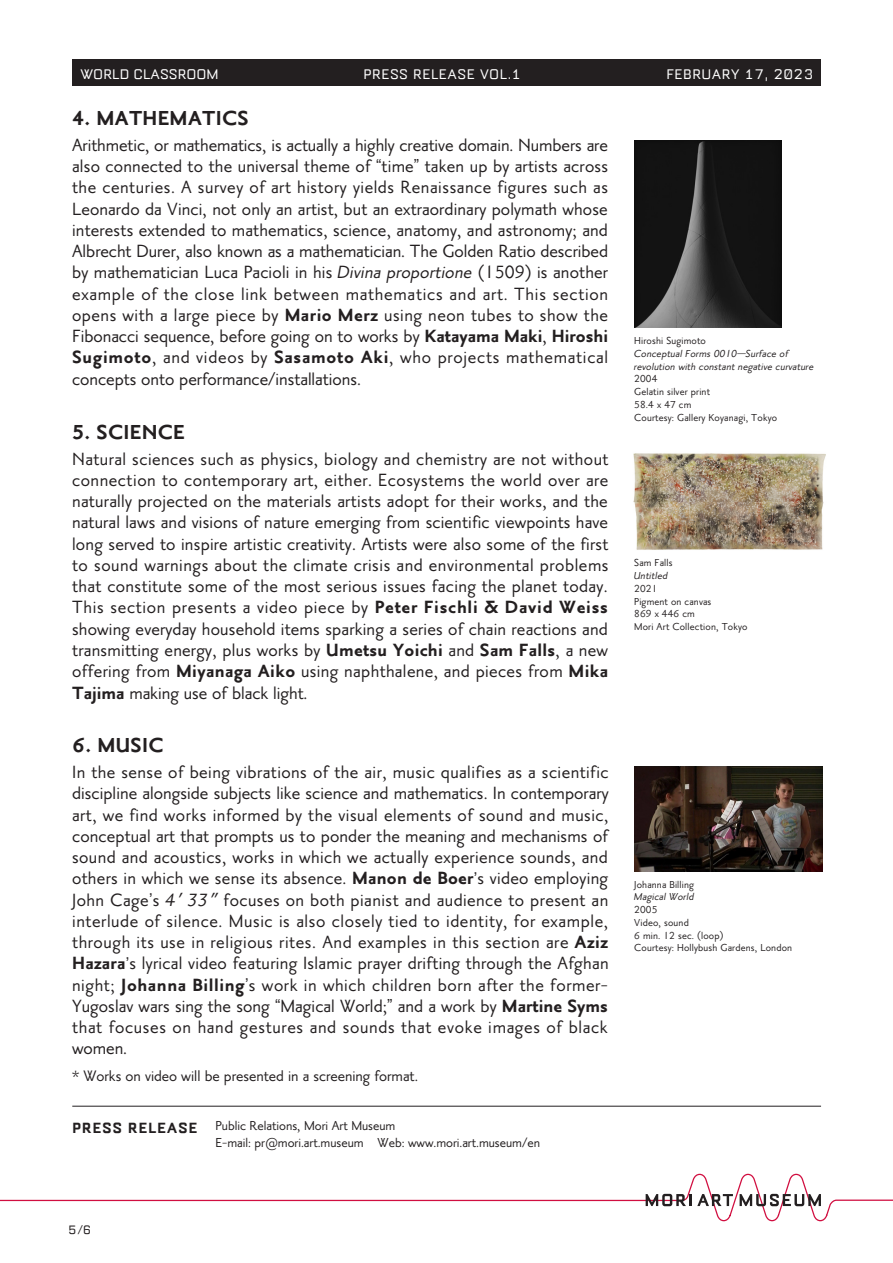
<style>
.page{position:relative;width:893px;height:1263px;background:#fff}
.page>*{position:absolute;margin:0;border:0;box-sizing:border-box;transform-origin:0 0}
.t1{font:900 24.6px "Mori Priori Sans";letter-spacing:.015em;color:#231f20}
.t2{font:500 21.6px/21.3px "Mori Priori Sans";letter-spacing:.015em;color:#231f20}
.t3{font:500 18.45px "Mori Priori Sans";color:#231f20}
.t4{font:700 18px "Mori Logotype";letter-spacing:.03em;color:#231f20}
.t5{font:16.95px "Mori Logotype";letter-spacing:.025em;color:#fff}
.t6{font:16.95px "Mori Logotype";color:#fff}
.t7{font:16.35px "Arial";color:#231f20}
.t8{font:500 15.9px "Mori Priori Sans";color:#231f20}
.t9{font:14.85px "Mori Logotype";color:#231f20}
.t10{font:500 12.3px/12.8px "Mori Priori Sans";letter-spacing:.015em;color:#231f20}
.t11{font:italic 500 12.3px/12.8px "Mori Priori Sans";color:#231f20}
.t12{font:italic 8.55px "PUD Shin Go Pr 6 N";color:#231f20}
.s1{font-weight:900}
.s2{font-style:italic}
.s3{font-family:"Arial";font-weight:400;font-size:16.35px}
.s4{font-family:"PUD Shin Go Pr 6 N";font-weight:400;font-style:italic;font-size:14.85px}
</style>
<div class="page">
<svg style="left:0;top:1173px;width:893px;height:49px"></svg>
<div style="left:72px;top:60px;width:749px;height:26px;background:#231f20"></div>
<hr style="left:72px;top:1106px;width:749px;height:1px;background:#231f20">
<img style="left:633px;top:453px;width:193px;height:97px">
<img style="left:634px;top:766px;width:188px;height:105px">
<img style="left:634px;top:141px;width:148px;height:186px">
<p class="t6" style="left:81px;top:66px;width:140px">WORLD CLASSROOM</p>
<p class="t1" style="left:72px;top:105px;width:178px">4. MATHEMATICS</p>
<p class="t5" style="left:363px;top:66px;width:159px">Press Release VOL.1</p>
<p class="t2" style="left:72px;top:134px;width:538px;text-align:right">Arithmetic, or mathematics is, actually a highly creative domain. Numbers are taken up by artists across</p>
<p class="t2" style="left:72px;top:156px;width:300px">also connected to the universal theme of</p>
<p class="t2" style="left:72px;top:177px;width:538px">the centuries A. survey of art history yields Renaissance figures such as</p>
<p class="t2" style="left:72px;top:198px;width:537px">Leonardo da Vinci, not only an artist, but an extraordinary polymath whose</p>
<p class="t2" style="left:72px;top:219px;width:537px">interests extended to mathematics, science, anatomy, and astronomy; and</p>
<p class="t2" style="left:72px;top:241px;width:537px">Albrecht Durer, also known as a mathematician. The Golden Ratio described</p>
<p class="t2" style="left:537px;top:262px;width:73px">is another</p>
<p class="t7" style="left:376px;top:155px;width:7px">“</p>
<p class="t7" style="left:414px;top:155px;width:7px">”</p>
<p class="t2" style="left:382px;top:156px;width:34px">time</p>
<p class="t2" style="left:72px;top:260px;width:538px;text-indent:406px">(<br>example of the close link between mathematics and art. This section opens with a large piece by <span class="s1">Mario Merz</span> using neon tubes to show the Fibonacci sequence, before going on to works by <span class="s1">Katayama Maki</span>, <span class="s1">Hiroshi Sugimoto</span>, and videos by <span class="s1">Sasamoto Aki</span>, who projects mathematical concepts onto performance/installations.</p>
<p class="t2" style="left:525px;top:260px;width:8px">)</p>
<p class="t2" style="left:72px;top:262px;width:454px">by m a t h e m a t i c i a n L u c a P a c i o l i i n h i s <span class="s2">Divina proportione</span> 1 5 0 9</p>
<p class="t1" style="left:72px;top:419px;width:114px">5. SCIENCE</p>
<p class="t2" style="left:72px;top:448px;width:538px;text-align:justify">Natural sciences such as physics, biology and chemistry are not without connection to contemporary art, either. Ecosystems the world over are naturally projected on the materials artists adopt for their works, and the natural laws and visions of nature emerging from scientific viewpoints have long served to inspire artistic creativity. Artists were also some of the first to sound warnings about the climate crisis and environmental problems that constitute some of the most serious issues facing the planet today.<br>This section presents a video piece by <span class="s1">Peter Fischli &amp; David Weiss </span>showing everyday household items sparking a series of chain reactions and transmitting energy, plus works by <span class="s1">Umetsu Yoichi</span> and <span class="s1">Sam Falls</span> a, new offering from <span class="s1">Miyanaga Aiko</span> using naphthalene, and pieces from <span class="s1">Mika Tajima</span> making use of black light.</p>
<p class="t1" style="left:72px;top:732px;width:93px">6. MUSIC</p>
<p class="t2" style="left:72px;top:762px;width:538px;text-align:right">In the sense of being vibrations of the air, music qualifies as a scientific discipline alongside subjects like science and mathematics In. contemporary art, we find works informed by the visual elements of sound and music, conceptual art that prompts us to ponder the meaning and mechanisms of sound and acoustics, works in which we actually experience sounds, and others in which we sense its absence. <span class="s1">Manon de Boer</span> s<span class="s3">’</span> video employing focuses on both pianist and audience to present an</p>
<p class="t2" style="left:72px;top:889px;width:538px">John Cage s<span class="s3">’</span> <span class="s2">4</span><span class="s4">′</span><span class="s2">33</span><span class="s4">″<br></span>interlude of silence. Music is also closely tied to identity, for example, through its use in religious rites. And examples in this section are <span class="s1">Aziz Hazara</span> s<span class="s3">’</span> lyrical video featuring Islamic prayer drifting through the Afghan</p>
<p class="t2" style="left:281px;top:995px;width:329px">Magical World;<span class="s3">”</span> and a work by <span class="s1">Martine Syms</span></p>
<p class="t2" style="left:72px;top:964px;width:537px;line-height:42.5px">night; <span class="s1">Johanna Billing</span> s<span class="s3">’</span> work in which children born after the former&shy;that focuses on hand gestures and sounds that evoke images of black</p>
<p class="t2" style="left:72px;top:1038px;width:57px">women.</p>
<p class="t3" style="left:72px;top:1066px;width:347px">* Works on video will be presented ain screening format.</p>
<p class="t7" style="left:275px;top:995px;width:7px">“</p>
<p class="t2" style="left:72px;top:995px;width:199px">Yugoslav wars sing the song</p>
<p class="t4" style="left:72px;top:1119px;width:127px">press release</p>
<p class="t8" style="left:216px;top:1117px;width:181px">Public Relations, Mori Art Museum</p>
<p class="t8" style="left:216px;top:1134px;width:150px">-E mail: pr@mori.art.museum</p>
<p class="t8" style="left:378px;top:1134px;width:164px">Web: www.mori.art.museum/en</p>
<p class="t5" style="left:666px;top:66px;width:148px">FEBRUARY 17, 2023</p>
<p class="t10" style="left:634px;top:334px;width:73px">Hiroshi Sugimoto</p>
<p class="t11" style="left:745px;top:347px;width:44px">Surface of</p>
<p class="t11" style="left:634px;top:347px;width:183px">Conceptual Forms 0010<br>revolution with constant negative curvature</p>
<p class="t10" style="left:634px;top:373px;width:144px">2004<br>Gelatin silver print<br>58.4 x 47 cm<br>Courtesy: Gallery Koyanagi, Tokyo</p>
<p class="t12" style="left:737px;top:349px;width:13px">―</p>
<p class="t10" style="left:634px;top:557px;width:40px">Sam Falls</p>
<p class="t11" style="left:634px;top:569px;width:37px">Untitled</p>
<p class="t10" style="left:634px;top:582px;width:115px">2021<br>Pigment on canvas<br>869 x 446 cm<br>Mori Art Collection, Tokyo</p>
<p class="t10" style="left:634px;top:878px;width:61px">Johanna Billing</p>
<p class="t11" style="left:634px;top:891px;width:64px">Magical World</p>
<p class="t10" style="left:634px;top:903px;width:159px">2005<br>Video, sound<br>6 min. 12 sec (. loop(<br>Courtesy: Hollybush Gardens, London</p>
<p class="t9" style="left:68px;top:1222px;width:25px">5/6</p>
</div>
